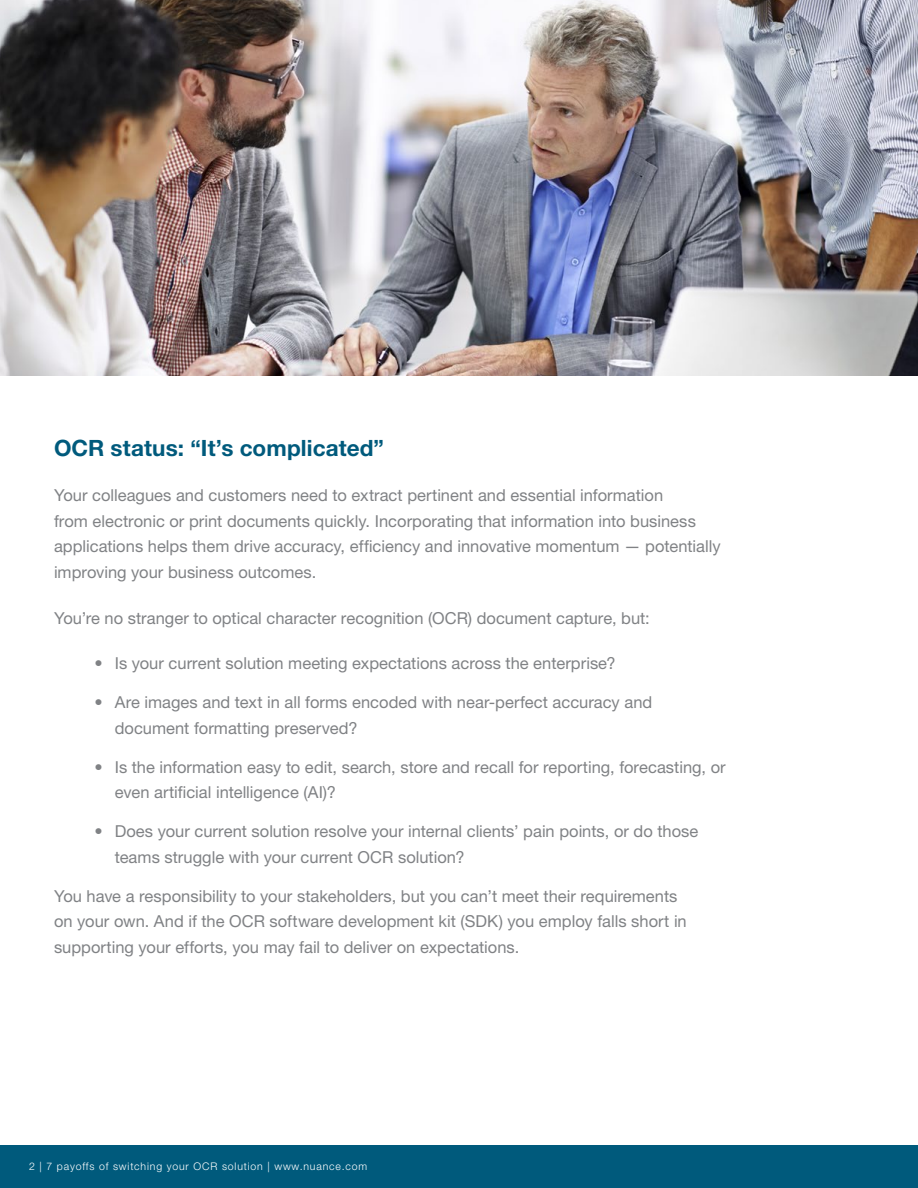
<style>
.page{position:relative;width:918px;height:1188px;background:#fff}
.page>*{position:absolute;margin:0;border:0;box-sizing:border-box;transform-origin:0 0}
.t1{font:700 22.5px "Helvetica Neue LT Std";letter-spacing:.005em;color:#005a7c}
.t2{font:16.5px/25.5px "Helvetica Neue LT Std";color:#808285}
.t3{font:300 10.5px "Helvetica Neue LT Std";letter-spacing:.08em;color:#fff}
</style>
<div class="page">
<div style="left:0;top:1145px;width:918px;height:43px;background:#005a7c"></div>
<img style="left:0;top:0;width:918px;height:376px">
<h1 class="t1" style="left:54px;top:434px;width:332px">OCR status: “It’s complicated”</h1>
<p class="t2" style="left:54px;top:483px;width:668px">Your colleagues and customers need to extract pertinent and essential information<br>from electronic or print documents quickly. Incorporating that information into business applications helps them drive accuracy, efficiency and innovative momentum — potentially improving your business outcomes.</p>
<p class="t2" style="left:54px;top:605px;width:597px">You’re no stranger to optical character recognition (OCR) document capture, but:</p>
<p class="t2" style="left:95px;top:651px;width:523px">• Is your current solution meeting expectations across the enterprise?</p>
<p class="t2" style="left:115px;top:690px;width:539px;text-indent:-20px">• Are images and text in all forms encoded with near-perfect accuracy and document formatting preserved?</p>
<p class="t2" style="left:115px;top:754px;width:612px;text-indent:-20px">• Is the information easy to edit, search, store and recall for reporting, forecasting, or even artificial intelligence (AI)?</p>
<p class="t2" style="left:115px;top:819px;width:585px;text-indent:-20px">• Does your current solution resolve your internal clients’ pain points, or do those teams struggle with your current OCR solution?</p>
<p class="t2" style="left:54px;top:883px;width:634px">You have a responsibility to your stakeholders, but you can’t meet their requirements on your own. And if the OCR software development kit (SDK) you employ falls short in supporting your efforts, you may fail to deliver on expectations.</p>
<p class="t3" style="left:29px;top:1159px;width:340px">2 | 7 payoffs of switching your OCR solution | www.nuance.com</p>
</div>
